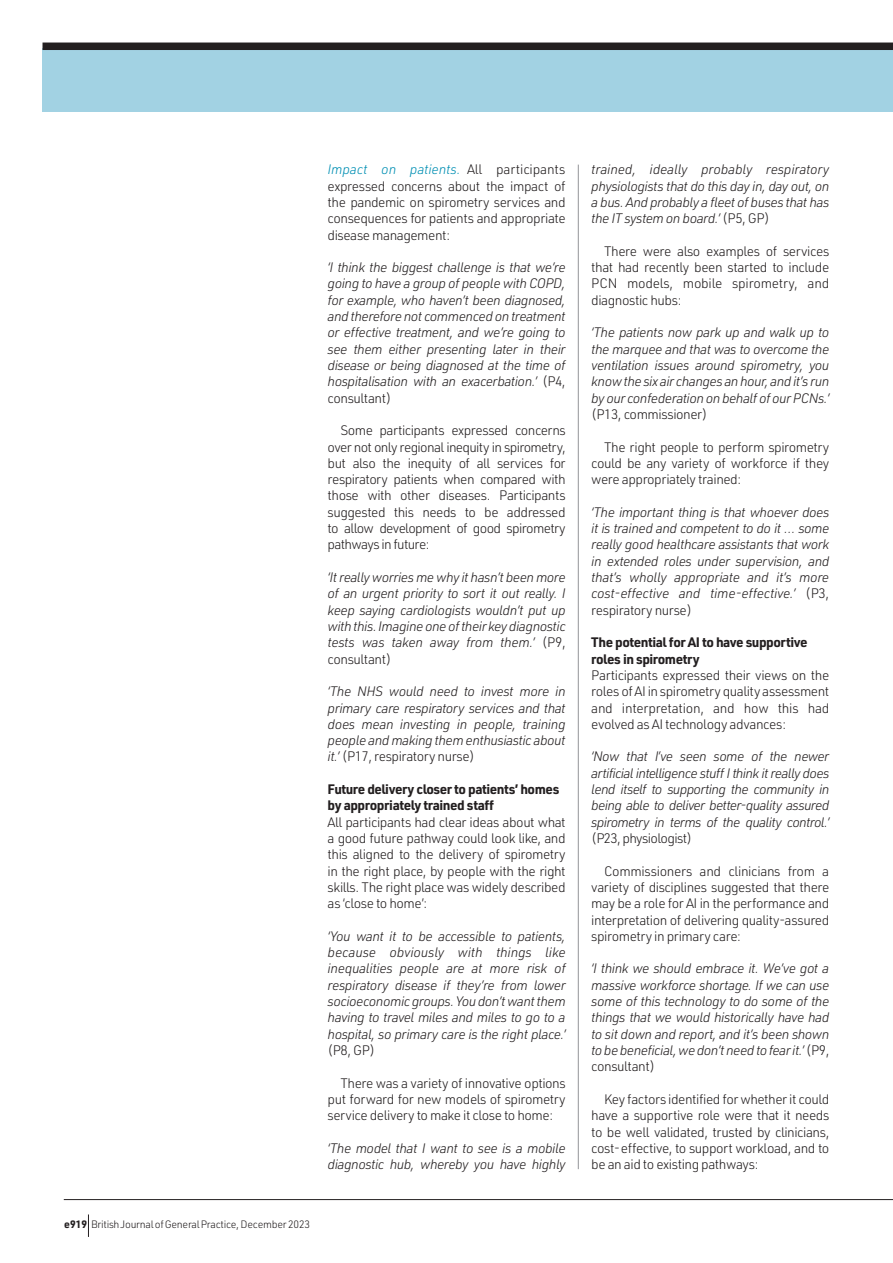
<style>
.page{position:relative;width:893px;height:1263px;background:#fff}
.page>*{position:absolute;margin:0;border:0;box-sizing:border-box;transform-origin:0 0}
.t1{font:italic 300 13.5px/16.4px "URWDIN";letter-spacing:-.035em;color:#231f20;text-align:justify}
.t2{font:300 13.5px/16.4px "URWDIN";letter-spacing:-.035em;color:#231f20;text-align:justify}
.t3{font:700 13.5px/16.4px "URWDIN";letter-spacing:-.035em;color:#231f20}
.t4{font:300 10.5px "URWDIN";letter-spacing:-.025em;color:#231f20}
.s1{font-style:italic;color:#008fb3}
.s2{font-style:normal}
.s3{font-weight:700}
</style>
<div class="page">
<div style="left:43px;top:48px;width:850px;height:64px;background:#a2d2e3"></div>
<div style="left:43px;top:43px;width:850px;height:7px;background:#231f20"></div>
<hr style="left:578px;top:165px;width:1px;height:1004px;background:#939598">
<hr style="left:64px;top:1199px;width:829px;height:1px;background:#231f20">
<svg style="left:88px;top:1214px;width:1px;height:23px"></svg>
<p class="t2" style="left:328px;top:161px;width:240px"><span class="s1">Impact on patients.</span> All participants expressed concerns about the impact of the pandemic on spirometry services and consequences for patients and appropriate disease management:</p>
<p class="t1" style="left:328px;top:259px;width:240px">‘I think the biggest challenge is that we’re going to have a group of people with COPD, for example, who haven’t been diagnosed, and therefore not commenced on treatment or effective treatment, and we’re going to see them either presenting later in their disease or being diagnosed at the time of hospitalisation with an exacerbation.’ <span class="s2">(P4, consultant)</span></p>
<p class="t2" style="left:328px;top:422px;width:240px;text-indent:13px">Some participants expressed concerns over not only regional inequity in spirometry, but also the inequity of all services for respiratory patients when compared with those with other diseases. Participants suggested this needs to be addressed to allow development of good spirometry pathways in future:</p>
<p class="t1" style="left:328px;top:569px;width:240px">‘It really worries me why it hasn’t been more of an urgent priority to sort it out really. I keep saying cardiologists wouldn’t put up with this. Imagine one of their key diagnostic tests was taken away from them.’ <span class="s2">(P9, consultant)</span></p>
<p class="t1" style="left:328px;top:683px;width:240px">‘The NHS would need to invest more in primary care respiratory services and that does mean investing in people, training people and making them enthusiastic about it.’ <span class="s2">(P17, respiratory nurse)</span></p>
<p class="t3" style="left:328px;top:780px;width:233px">Future delivery closer to patients’ homes by appropriately trained staff</p>
<p class="t2" style="left:328px;top:813px;width:240px">All participants had clear ideas about what a good future pathway could look like, and this aligned to the delivery of spirometry in the right place, by people with the right skills. The right place was widely described as ‘close to home’:</p>
<p class="t1" style="left:328px;top:927px;width:240px">‘You want it to be accessible to patients, because obviously with things like inequalities people are at more risk of respiratory disease if they’re from lower socioeconomic groups. You don’t want them having to travel miles and miles to go to a hospital, so primary care is the right place.’</p>
<p class="t2" style="left:328px;top:1042px;width:49px">(P8, GP)</p>
<p class="t2" style="left:328px;top:1074px;width:240px;text-indent:13px">There was a variety of innovative options put forward for new models of spirometry service delivery to make it close to home:</p>
<p class="t1" style="left:328px;top:1139px;width:240px">‘The model that I want to see is a mobile diagnostic hub, whereby you have highly</p>
<p class="t4" style="left:64px;top:1217px;width:247px"><span class="s3">e919</span> BritishJournalofGeneralPractice, December 2023</p>
<p class="t1" style="left:591px;top:161px;width:240px">trained, ideally probably respiratory physiologists that do this day in, day out, on a bus. And probably a fleet of buses that has the IT system on board.’ <span class="s2">(P5, GP)</span></p>
<p class="t2" style="left:591px;top:242px;width:240px;text-indent:13px">There were also examples of services that had recently been started to include PCN models, mobile spirometry, and diagnostic hubs:</p>
<p class="t1" style="left:591px;top:324px;width:240px">‘The patients now park up and walk up to the marquee and that was to overcome the ventilation issues around spirometry, you know the six air changes an hour, and it’s run by our confederation on behalf of our PCNs.’</p>
<p class="t2" style="left:591px;top:406px;width:118px">(P13, commissioner)</p>
<p class="t2" style="left:591px;top:438px;width:240px;text-indent:13px">The right people to perform spirometry could be any variety of workforce if they were appropriately trained:</p>
<p class="t1" style="left:591px;top:503px;width:240px">‘The important thing is that whoever does it is trained and competent to do it … some really good healthcare assistants that work in extended roles under supervision, and that’s wholly appropriate and it’s more cost-effective and time-effective.’ <span class="s2">(P3, respiratory nurse)</span></p>
<p class="t3" style="left:591px;top:634px;width:218px">The potential for AI to have supportive roles in spirometry</p>
<p class="t2" style="left:591px;top:666px;width:240px">Participants expressed their views on the roles of AI in spirometry quality assessment and interpretation, and how this had evolved as AI technology advances:</p>
<p class="t1" style="left:591px;top:748px;width:240px">‘Now that I’ve seen some of the newer artificial intelligence stuff I think it really does lend itself to supporting the community in being able to deliver better-quality assured spirometry in terms of the quality control.’</p>
<p class="t2" style="left:591px;top:830px;width:103px">(P23, physiologist)</p>
<p class="t2" style="left:591px;top:862px;width:240px;text-indent:13px">Commissioners and clinicians from a variety of disciplines suggested that there may be a role for AI in the performance and interpretation of delivering quality-assured spirometry in primary care:</p>
<p class="t1" style="left:591px;top:960px;width:240px">‘I think we should embrace it. We’ve got a massive workforce shortage. If we can use some of this technology to do some of the things that we would historically have had to sit down and report, and it’s been shown to be beneficial, we don’t need to fear it.’ <span class="s2">(P9, consultant)</span></p>
<p class="t2" style="left:591px;top:1090px;width:240px;text-indent:13px">Key factors identified for whether it could have a supportive role were that it needs to be well validated, trusted by clinicians, cost- effective, to support workload, and to be an aid to existing pathways:</p>
</div>
